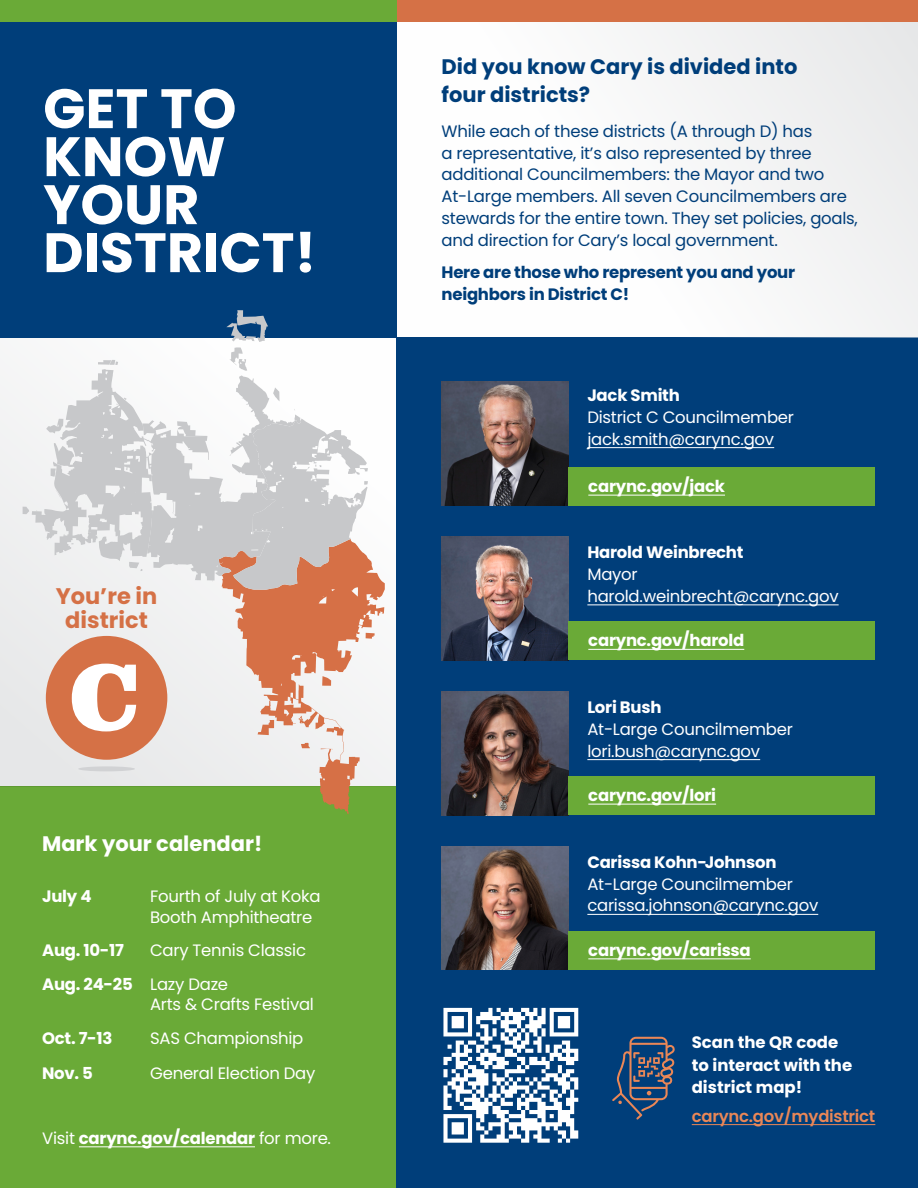
<style>
.page{position:relative;width:918px;height:1188px;background:#fff}
.page>*{position:absolute;margin:0;border:0;box-sizing:border-box;transform-origin:0 0}
.t1{font:700 expanded 96px "Clarendon URW";color:#fff}
.t2{font:700 55.5px/48px "Poppins";color:#fff}
.t3{font:700 22.5px/23.4px "Poppins";color:#d57146;text-align:center}
.t4{font:700 21px/27.8px "Poppins";color:#003e7a}
.t5{font:700 21px "Poppins";color:#fff}
.t6{font:16.5px/20.2px "Poppins";letter-spacing:-.015em;color:#fff}
.t7{font:16.5px/21.8px "Poppins";letter-spacing:-.015em;color:#003e7a}
.t8{font:700 16.5px/22.8px "Poppins";letter-spacing:-.015em;color:#fff}
.t9{font:700 16.5px/21.8px "Poppins";letter-spacing:-.015em;color:#003e7a}
.t10{font:600 16.5px "Poppins";letter-spacing:-.015em;color:#ea8757}
.s1{font-weight:700}
.s2{font-weight:400}
</style>
<div class="page">
<div style="left:0;top:324px;width:396px;height:462px;background:linear-gradient(to bottom,#fdfefe,#e8e8e9)"></div>
<div style="left:0;top:22px;width:396px;height:316px;background:#003e7a"></div>
<div style="left:0;top:786px;width:396px;height:402px;background:#6aaa37"></div>
<div style="left:396px;top:338px;width:522px;height:850px;background:#003e7a"></div>
<div style="left:396px;top:0;width:522px;height:22px;background:#d57146"></div>
<div style="left:0;top:0;width:396px;height:22px;background:#6aaa37"></div>
<div style="left:396px;top:22px;width:522px;height:316px;background:linear-gradient(to right,#fff,#eeeeef)"></div>
<img style="left:442px;top:382px;width:126px;height:124px">
<hr style="left:587px;top:447px;width:187px;height:1px;background:#fff">
<div style="left:568px;top:467px;width:307px;height:39px;background:#6aaa37"></div>
<hr style="left:588px;top:495px;width:137px;height:1px;background:#fff">
<img style="left:442px;top:537px;width:126px;height:123px">
<hr style="left:587px;top:605px;width:252px;height:1px;background:#fff">
<div style="left:568px;top:621px;width:307px;height:39px;background:#6aaa37"></div>
<hr style="left:588px;top:649px;width:156px;height:1px;background:#fff">
<img style="left:442px;top:691px;width:126px;height:124px">
<hr style="left:587px;top:759px;width:173px;height:1px;background:#fff">
<div style="left:568px;top:776px;width:307px;height:39px;background:#6aaa37"></div>
<hr style="left:588px;top:804px;width:128px;height:1px;background:#fff">
<img style="left:442px;top:846px;width:126px;height:124px">
<hr style="left:587px;top:914px;width:231px;height:1px;background:#fff">
<div style="left:568px;top:931px;width:307px;height:38px;background:#6aaa37"></div>
<hr style="left:588px;top:958px;width:163px;height:1px;background:#fff">
<svg style="left:218px;top:539px;width:167px;height:276px;fill:#edeeee"></svg>
<svg style="left:23px;top:310px;width:345px;height:280px"></svg>
<div style="left:78px;top:766px;width:57px;height:5px;background:#d1d2d4;border-radius:50%"></div>
<div style="left:46px;top:636px;width:121px;height:124px;background:#d57146;border-radius:50%"></div>
<hr style="left:79px;top:1146px;width:176px;height:1px;background:#fff">
<svg style="left:443px;top:1008px;width:135px;height:135px"></svg>
<svg style="left:612px;top:1037px;width:63px;height:83px"></svg>
<hr style="left:692px;top:1124px;width:183px;height:1px;background:#ea8757">
<h1 class="t2" style="left:43px;top:85px;width:275px">GET TO<br>KNOW<br>YOUR<br>DISTRICT!</h1>
<h2 class="t3" style="left:56px;top:585px;width:103px">You’re in district</h2>
<h2 class="t1" style="left:69px;top:627px;width:72px">C</h2>
<h2 class="t5" style="left:42px;top:832px;width:222px">Mark your calendar!</h2>
<p class="t8" style="left:42px;top:885px;width:51px">July 4</p>
<p class="t6" style="left:150px;top:887px;width:172px">Fourth of July at Koka<br>Booth Amphitheatre</p>
<p class="t8" style="left:42px;top:939px;width:83px">Aug. 10-17</p>
<p class="t6" style="left:150px;top:941px;width:157px">Cary Tennis Classic</p>
<p class="t6" style="left:150px;top:974px;width:165px;text-indent:-108px"><span class="s1">Aug. 24-25</span> Lazy Daze<br>Arts &amp; Crafts Festival</p>
<p class="t8" style="left:42px;top:1027px;width:72px">Oct. 7-13</p>
<p class="t6" style="left:150px;top:1028px;width:155px">SAS Championship</p>
<p class="t8" style="left:42px;top:1062px;width:52px">Nov. 5</p>
<p class="t6" style="left:150px;top:1064px;width:167px">General Election Day</p>
<p class="t8" style="left:42px;top:1127px;width:290px"><span class="s2">Visit</span> carync.gov/calendar <span class="s2">for more.</span></p>
<h2 class="t4" style="left:442px;top:53px;width:357px">Did you know Cary is divided into four districts?</h2>
<p class="t7" style="left:442px;top:120px;width:418px">While each of these districts (A through D) has<br>a representative, it’s also represented by three additional Councilmembers: the Mayor and two At-Large members. All seven Councilmembers are stewards for the entire town. They set policies, goals, and direction for Cary’s local government.</p>
<p class="t9" style="left:442px;top:262px;width:355px">Here are those who represent you and your neighbors in District C!</p>
<h3 class="t8" style="left:587px;top:384px;width:94px">Jack Smith</h3>
<p class="t6" style="left:587px;top:407px;width:208px">District C Councilmember</p>
<p class="t6" style="left:587px;top:429px;width:188px">jack.smith@carync.gov</p>
<p class="t8" style="left:588px;top:475px;width:138px">carync.gov/jack</p>
<h3 class="t8" style="left:587px;top:541px;width:158px">Harold Weinbrecht</h3>
<p class="t6" style="left:587px;top:564px;width:52px">Mayor</p>
<p class="t6" style="left:587px;top:586px;width:253px">harold.weinbrecht@carync.gov</p>
<p class="t8" style="left:588px;top:629px;width:157px">carync.gov/harold</p>
<h3 class="t8" style="left:587px;top:696px;width:76px">Lori Bush</h3>
<p class="t6" style="left:587px;top:719px;width:207px">At-Large Councilmember</p>
<p class="t6" style="left:587px;top:741px;width:174px">lori.bush@carync.gov</p>
<p class="t8" style="left:588px;top:784px;width:129px">carync.gov/lori</p>
<h3 class="t8" style="left:587px;top:851px;width:191px">Carissa Kohn-Johnson</h3>
<p class="t6" style="left:587px;top:874px;width:207px">At-Large Councilmember</p>
<p class="t6" style="left:587px;top:896px;width:232px">carissa.johnson@carync.gov</p>
<p class="t8" style="left:588px;top:939px;width:164px">carync.gov/carissa</p>
<h2 class="t8" style="left:692px;top:1031px;width:162px">Scan the QR code to interact with the district map!</h2>
<p class="t10" style="left:692px;top:1106px;width:185px">carync.gov/mydistrict</p>
</div>
